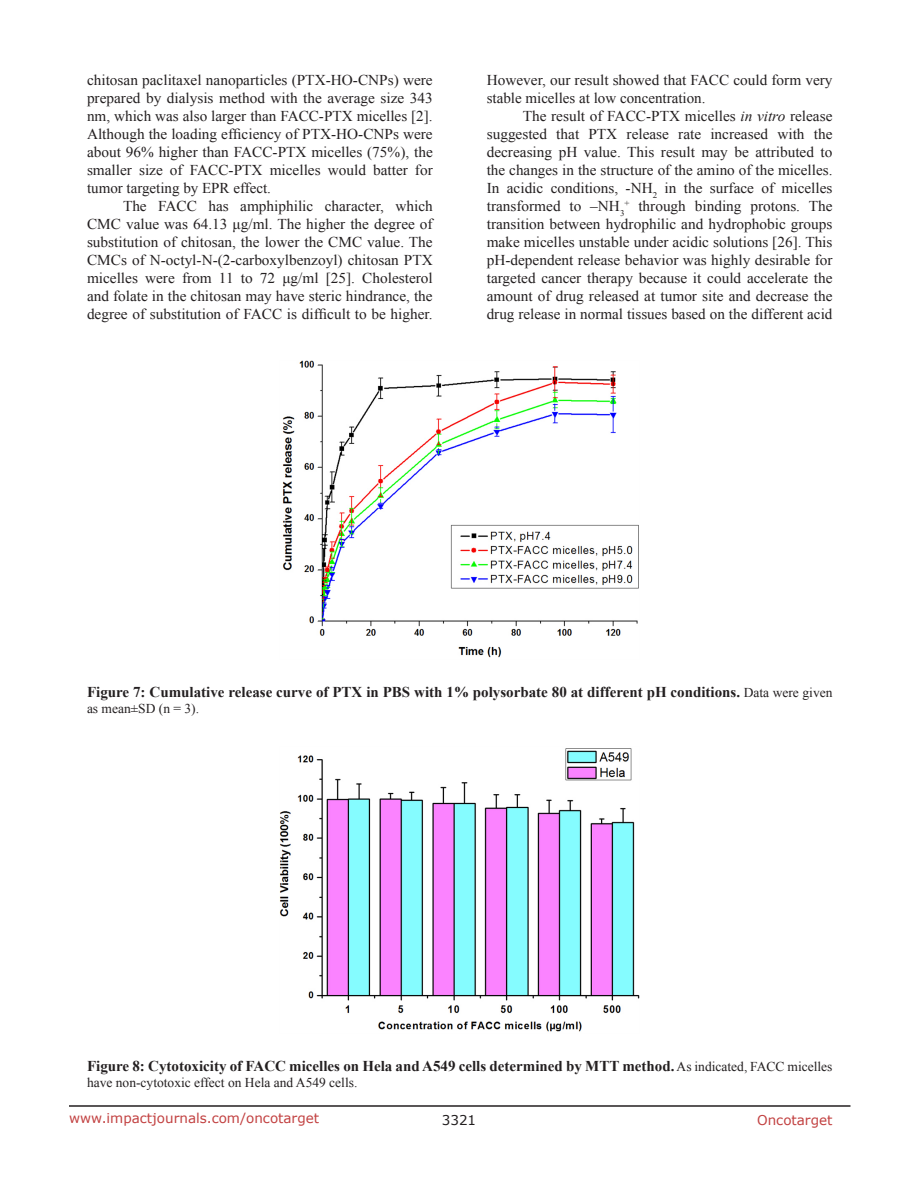
<style>
.page{position:relative;width:918px;height:1188px;background:#fff}
.page>*{position:absolute;margin:0;border:0;box-sizing:border-box;transform-origin:0 0}
.BodyText{font:15px/18px "Times New Roman";color:#231f20;text-align:justify}
.figuretext{font:700 15px "Times New Roman";color:#231f20}
.figuretext-2{font:13.5px "Times New Roman";color:#231f20}
.t1{font:13.5px "Verdana";color:#c24141}
.t2{font:13.5px "Verdana";color:#231f20}
.s1{font-style:italic}
.s2{font-weight:400;font-size:13.5px}
</style>
<div class="page">
<hr style="left:69px;top:1105px;width:781px;height:2px;background:#231f20">
<img style="left:280px;top:748px;width:360px;height:284px">
<img style="left:282px;top:360px;width:357px;height:298px">
<p class="BodyText" style="left:87px;top:71px;width:347px">chitosan paclitaxel nanoparticles (PTX-HO-CNPs) were prepared by dialysis method with the average size 343 nm, which was also larger than FACC-PTX micelles [2].<br>Although the loading efficiency of PTX-HO-CNPs were about 96% higher than FACC-PTX micelles (75%), the smaller size of FACC-PTX micelles would batter for tumor targeting by EPR effect.</p>
<p class="BodyText" style="left:87px;top:197px;width:347px;text-indent:36px">The FACC has amphiphilic character, which CMC value was 64.13 μg/ml. The higher the degree of substitution of chitosan, the lower the CMC value. The CMCs of N-octyl-N-(2-carboxylbenzoyl) chitosan PTX micelles were from 11 to 72 μg/ml [25]. Cholesterol and folate in the chitosan may have steric hindrance, the degree of substitution of FACC is difficult to be higher.</p>
<p class="BodyText" style="left:487px;top:71px;width:347px">However, our result showed that FACC could form very stable micelles at low concentration.</p>
<p class="BodyText" style="left:487px;top:107px;width:347px;text-indent:36px">The result of FACC-PTX micelles <span class="s1">in vitro</span> release suggested that PTX release rate increased with the decreasing pH value. This result may be attributed to the changes in the structure of the amino of the micelles.<br>In acidic conditions, -NH<sub>2</sub> in the surface of micelles transformed to –NH<sub>3</sub><sup>+</sup> through binding protons. The transition between hydrophilic and hydrophobic groups make micelles unstable under acidic solutions [26]. This pH-dependent release behavior was highly desirable for targeted cancer therapy because it could accelerate the amount of drug released at tumor site and decrease the drug release in normal tissues based on the different acid</p>
<p class="figuretext" style="left:87px;top:682px;width:747px">Figure 7: Cumulative release curve of PTX in PBS with 1% polysorbate 80 at different pH conditions. <span class="s2">Data were given</span></p>
<p class="figuretext-2" style="left:87px;top:700px;width:114px">as mean±SD (n = 3).</p>
<p class="figuretext" style="left:87px;top:1056px;width:747px">Figure 8: Cytotoxicity of FACC micelles on Hela and A549 cells determined by MTT method. <span class="s2">As indicated, FACC micelles</span></p>
<p class="figuretext-2" style="left:87px;top:1074px;width:272px">have non-cytotoxic effect on Hela and A549 cells.</p>
<p class="t1" style="left:69px;top:1109px;width:252px">www.impactjournals.com/oncotarget</p>
<p class="t2" style="left:442px;top:1111px;width:36px">3321</p>
<p class="t1" style="left:757px;top:1111px;width:77px">Oncotarget</p>
</div>
